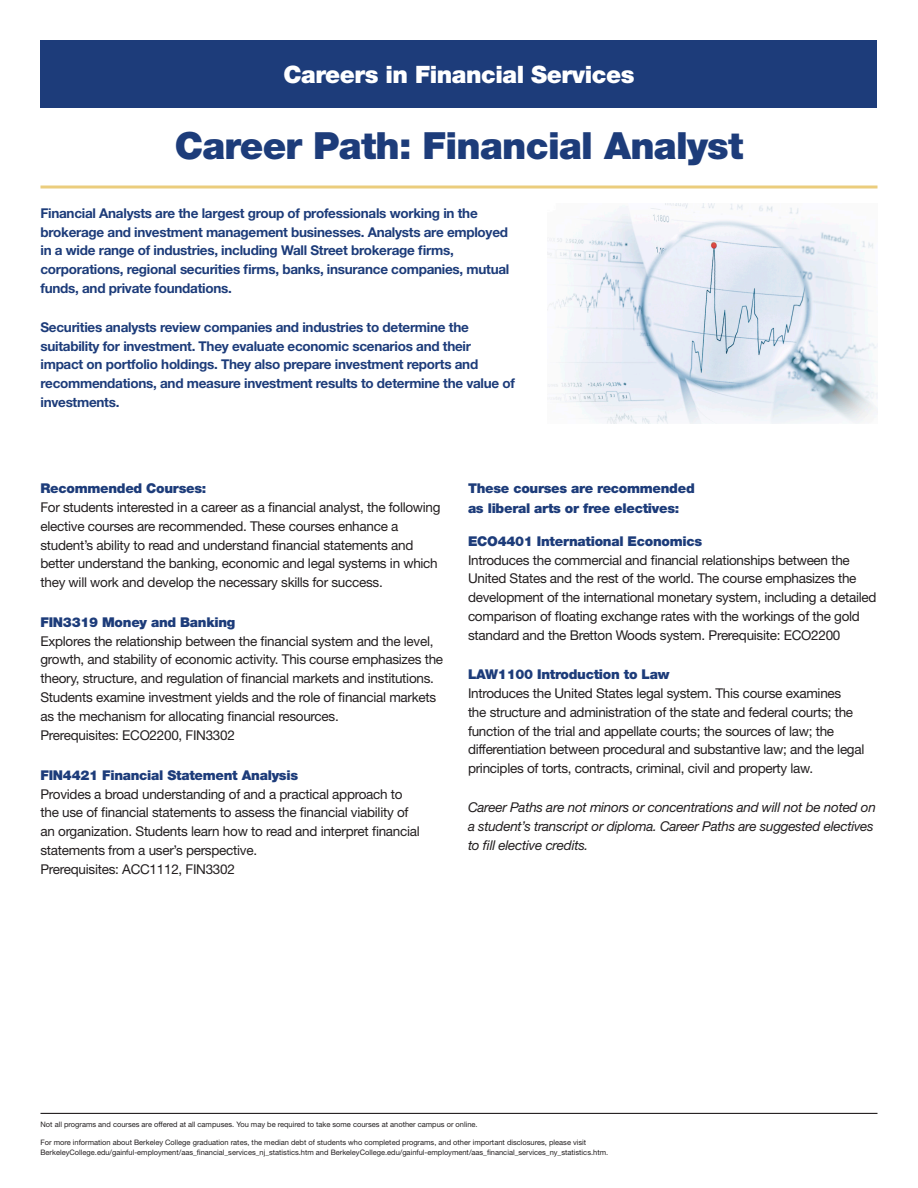
<style>
.page{position:relative;width:918px;height:1188px;background:#fff}
.page>*{position:absolute;margin:0;border:0;box-sizing:border-box;transform-origin:0 0}
.Career_Path_Head2{font:900 37.5px "Helvetica Neue LT Std";letter-spacing:-.02em;color:#1d3c7a}
.t1{font:900 24px "Helvetica Neue LT Std";letter-spacing:-.02em;color:#fff}
.Program_Paragraph{font:13.5px/18.8px "Helvetica Neue LT Std";letter-spacing:-.02em;color:#231f20}
.Description{font:700 13.5px/18.8px "Helvetica Neue LT Std";letter-spacing:-.02em;color:#1d3c7a}
.Program_headers{font:900 13.5px/19.5px "Helvetica Neue LT Std";letter-spacing:-.02em;color:#1d3c7a}
.Program_Paragraph-2{font:italic 13.5px/18.8px "Helvetica Neue";letter-spacing:-.02em;color:#231f20}
.disclosour{font:7.5px/10.5px "Helvetica Neue LT Std";color:#231f20}
</style>
<div class="page">
<hr style="left:40px;top:186px;width:838px;height:3px;background:#ebcd7d">
<div style="left:40px;top:40px;width:838px;height:68px;background:#1d3c7a"></div>
<hr style="left:40px;top:1113px;width:838px;height:1px;background:#231f20">
<img style="left:548px;top:204px;width:330px;height:220px">
<p class="t1" style="left:284px;top:60px;width:352px">Careers in Financial Services</p>
<h2 class="t1" style="left:300px;top:60px;width:319px">Car ers in Justice Stud es</h2>
<p class="Career_Path_Head2" style="left:175px;top:123px;width:570px">Career Path: Financial Analyst</p>
<p class="Description" style="left:40px;top:203px;width:470px">Financial Analysts are the largest group of professionals working in the brokerage and investment management businesses. Analysts are employed in a wide range of industries, including Wall Street brokerage firms, corporations, regional securities firms, banks, insurance companies, mutual funds, and private foundations.</p>
<p class="Description" style="left:40px;top:317px;width:476px">Securities analysts review companies and industries to determine the suitability for investment. They evaluate economic scenarios and their impact on portfolio holdings. They also prepare investment reports and recommendations, and measure investment results to determine the value of investments.</p>
<p class="Program_headers" style="left:40px;top:479px;width:167px">Recommended Courses:</p>
<p class="Program_Paragraph" style="left:40px;top:498px;width:402px">For students interested in a career as a financial analyst, the following elective courses are recommended. These courses enhance a student’s ability to read and understand financial statements and better understand the banking, economic and legal systems in which they will work and develop the necessary skills for success.</p>
<p class="Program_headers" style="left:40px;top:612px;width:196px">FIN3319 Money and Banking</p>
<p class="Program_Paragraph" style="left:40px;top:631px;width:404px">Explores the relationship between the financial system and the level, growth, and stability of economic activity. This course emphasizes the theory, structure, and regulation of financial markets and institutions.<br>Students examine investment yields and the role of financial markets as the mechanism for allocating financial resources.<br>Prerequisites: ECO2200, FIN3302</p>
<p class="Program_headers" style="left:40px;top:765px;width:259px">FIN4421 Financial Statement Analysis</p>
<p class="Program_Paragraph" style="left:40px;top:784px;width:381px">Provides a broad understanding of and a practical approach to the use of financial statements to assess the financial viability of an organization. Students learn how to read and interpret financial statements from a user’s perspective.<br>Prerequisites: ACC1112, FIN3302</p>
<p class="Program_headers" style="left:468px;top:479px;width:228px">These courses are recommended as liberal arts or free electives:</p>
<p class="Program_headers" style="left:468px;top:531px;width:236px">ECO4401 International Economics</p>
<p class="Program_Paragraph" style="left:468px;top:550px;width:410px">Introduces the commercial and financial relationships between the United States and the rest of the world. The course emphasizes the development of the international monetary system, including a detailed comparison of floating exchange rates with the workings of the gold standard and the Bretton Woods system. Prerequisite: ECO2200</p>
<p class="Program_headers" style="left:468px;top:665px;width:203px">LAW1100 Introduction to Law</p>
<p class="Program_Paragraph" style="left:468px;top:684px;width:398px">Introduces the United States legal system. This course examines<br>the structure and administration of the state and federal courts; the function of the trial and appellate courts; the sources of law; the differentiation between procedural and substantive law; and the legal principles of torts, contracts, criminal, civil and property law.</p>
<p class="Program_Paragraph-2" style="left:468px;top:798px;width:409px">Career Paths are not minors or concentrations and will not be noted on a student’s transcript or diploma. Career Paths are suggested electives to fill elective credits.</p>
<p class="disclosour" style="left:40px;top:1119px;width:439px">Not all programs and courses are offered at all campuses. You may be required to take some courses at another campus or online.</p>
<p class="disclosour" style="left:40px;top:1137px;width:569px">For more information about Berkeley College graduation rates, the median debt of students who completed programs, and other important disclosures, please visit<br>BerkeleyCollege.edu/gainful-employment/aas_financial_services_nj_statistics.htm and BerkeleyCollege.edu/gainful-employment/aas_financial_services_ny_statistics.htm.</p>
</div>
